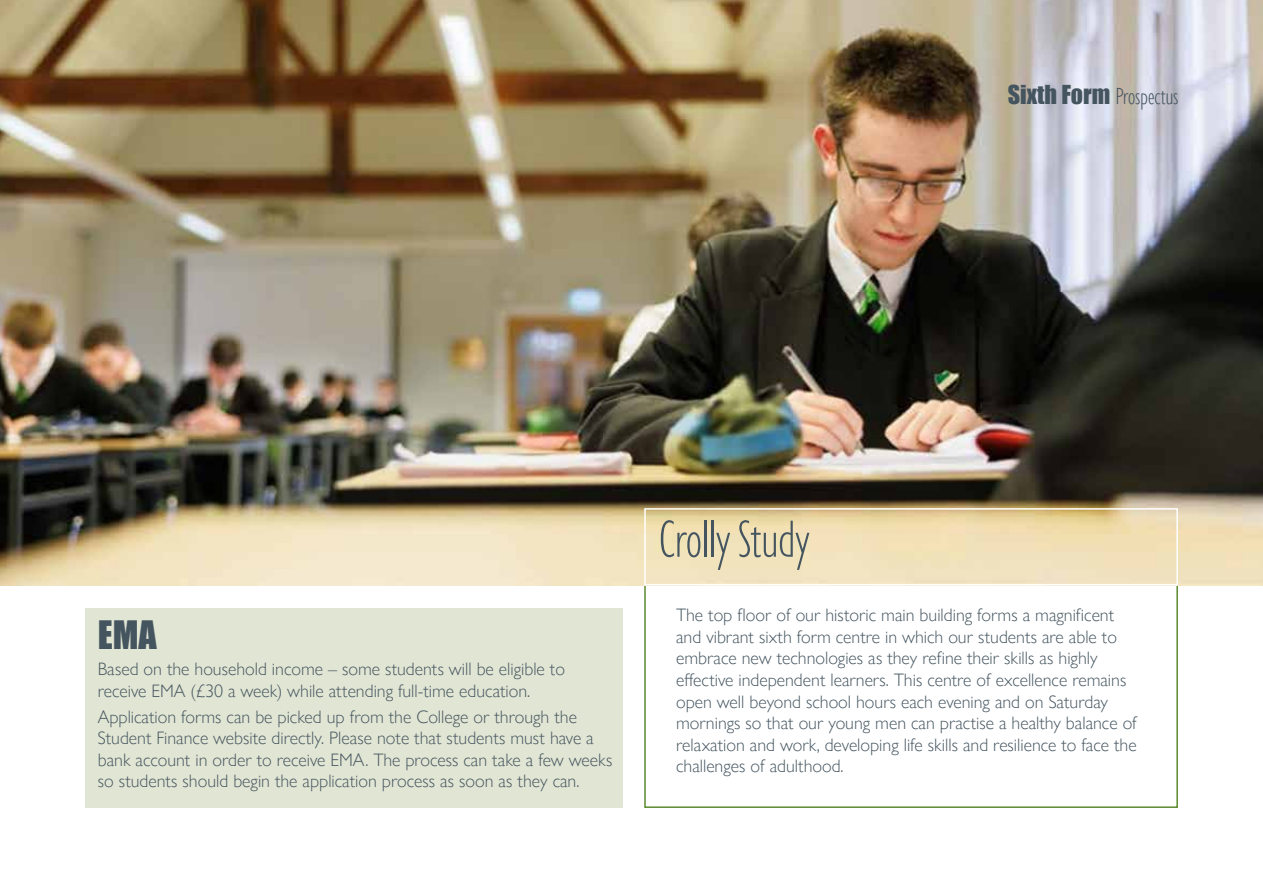
<style>
.page{position:relative;width:1263px;height:893px;background:#fff}
.page>*{position:absolute;margin:0;border:0;box-sizing:border-box;transform-origin:0 0}
.t1{font:300 condensed 54px "Gill Sans Nova";color:#455560}
.t2{font:36px "Impact";color:#455560}
.t3{font:300 condensed 24px "Gill Sans Nova";color:#455560}
.t4{font:300 18px/21.6px "Gill Sans Nova";color:#455560}
.s1{font-family:"Impact";font-weight:400;font-stretch:normal}
</style>
<div class="page">
<div style="left:85px;top:608px;width:537px;height:200px;background:#e1e5d3"></div>
<img style="left:0;top:0;width:1263px;height:585px">
<div style="left:644px;top:508px;width:534px;height:77px;border:2px solid #fff"></div>
<h3 class="t3" style="left:1008px;top:81px;width:172px"><span class="s1">Sixth Form</span> Prospectus</h3>
<h2 class="t2" style="left:98px;top:607px;width:61px">EMA</h2>
<p class="t4" style="left:98px;top:658px;width:469px">Based on the household income – some students will be eligible to receive EMA (£30 a week) while attending full-time education.</p>
<p class="t4" style="left:98px;top:705px;width:516px">Application forms can be picked up from the College or through the Student Finance website directly. Please note that students must have a bank account in order to receive EMA. The process can take a few weeks so students should begin the application process as soon as they can.</p>
<h1 class="t1" style="left:659px;top:504px;width:152px">Crolly Study</h1>
<p class="t4" style="left:676px;top:604px;width:462px">The top floor of our historic main building forms a magnificent and vibrant sixth form centre in which our students are able to embrace new technologies as they refine their skills as highly effective independent learners. This centre of excellence remains open well beyond school hours each evening and on Saturday mornings so that our young men can practise a healthy balance of relaxation and work, developing life skills and resilience to face the challenges of adulthood.</p>
</div>
